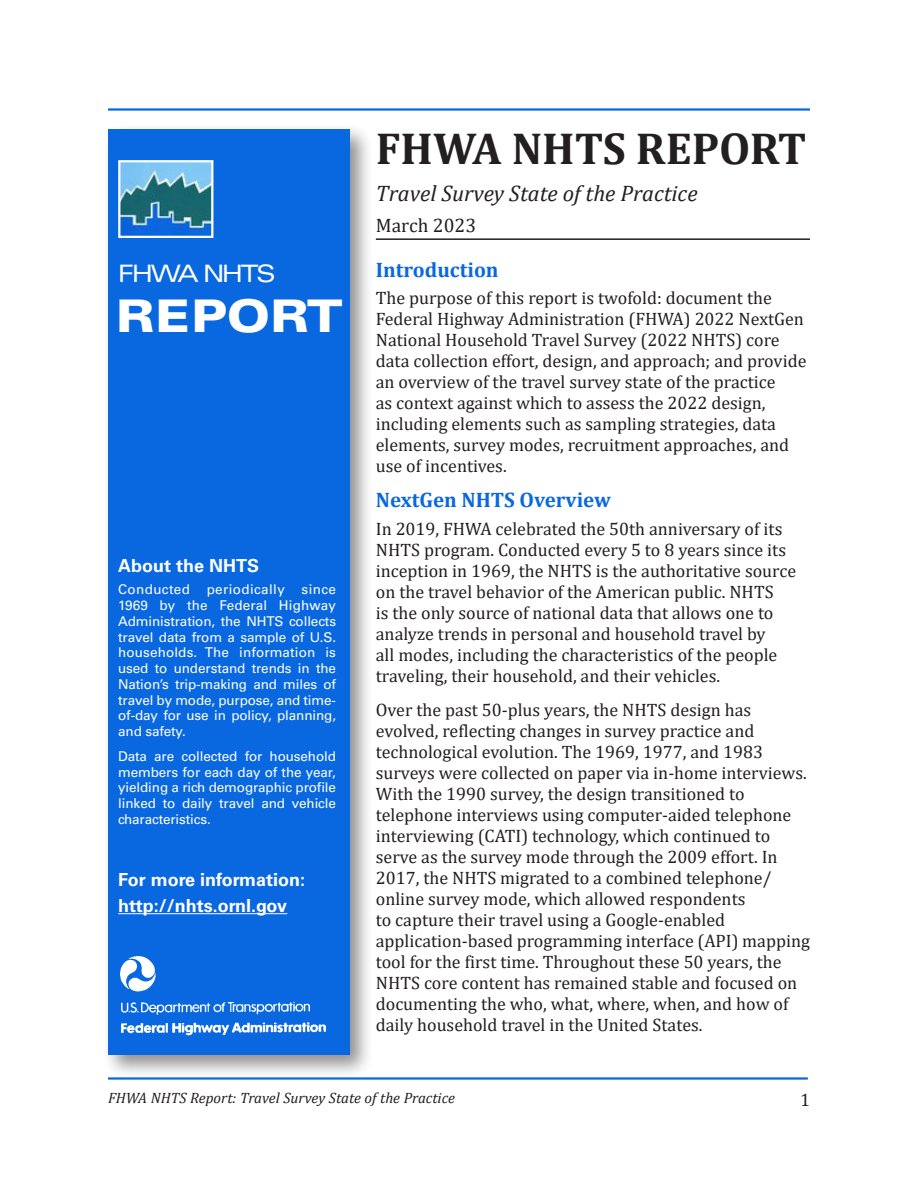
<style>
.page{position:relative;width:918px;height:1188px;background:#fff}
.page>*{position:absolute;margin:0;border:0;box-sizing:border-box;transform-origin:0 0}
.t1{font:700 45px "Cambria";color:#231f20}
.t2{font:900 expanded 45px "Univers LT Std";letter-spacing:-.015em;color:#fff}
.t3{font:expanded 24px "Univers LT Std";letter-spacing:-.1em;color:#fff}
.t4{font:italic 22.5px "Cambria";color:#231f20}
.t5{font:700 21px "Cambria";color:#0968e0}
.t6{font:19.5px "Cambria";color:#231f20}
.t7{font:18px/21px "Cambria";color:#231f20}
.t8{font:700 18px/26.2px "Univers LT Std";color:#fff}
.t9{font:italic 15px "Cambria";color:#231f20}
.t10{font:13.5px/15.8px "Univers LT Std";letter-spacing:-.01em;color:#fff;text-align:justify}
</style>
<div class="page">
<hr style="left:108px;top:108px;width:702px;height:3px;background:#0968e0">
<hr style="left:108px;top:1077px;width:700px;height:3px;background:#0968e0">
<div style="left:102px;top:123px;width:272px;height:956px;background:#231f20;opacity:.5"></div>
<div style="left:108px;top:129px;width:242px;height:925px;background:#0968e0"></div>
<img style="left:120px;top:956px;width:206px;height:80px">
<hr style="left:118px;top:913px;width:169px;height:1px;background:#fff">
<img style="left:121px;top:163px;width:89px;height:69px">
<div style="left:118px;top:160px;width:95px;height:78px;border:2px solid #fff"></div>
<hr style="left:376px;top:238px;width:434px;height:2px;background:#231f20">
<h2 class="t3" style="left:118px;top:259px;width:159px">FHWA NHTS</h2>
<h1 class="t2" style="left:115px;top:290px;width:230px">REPORT</h1>
<p class="t8" style="left:118px;top:552px;width:143px">About the NHTS</p>
<p class="t10" style="left:118px;top:582px;width:219px">Conducted periodically since 1969 by the Federal Highway Administration, the NHTS collects travel data from a sample of U.S. households. The information is used to understand trends in the Nation’s trip-making and miles of travel by mode, purpose, and time&shy;of-day for use in policy, planning, and safety.</p>
<p class="t10" style="left:118px;top:748px;width:219px">Data are collected for household members for each day of the year, yielding a rich demographic profile linked to daily travel and vehicle characteristics.</p>
<p class="t8" style="left:118px;top:866px;width:189px">For more information: http://nhts.ornl.gov</p>
<p class="t1" style="left:376px;top:117px;width:432px">FHWA NHTS REPORT</p>
<p class="t4" style="left:376px;top:177px;width:323px">Travel Survey State of the Practice</p>
<p class="t6" style="left:376px;top:214px;width:102px">March 2023</p>
<h2 class="t5" style="left:376px;top:255px;width:124px">Introduction</h2>
<p class="t7" style="left:376px;top:288px;width:432px">The purpose of this report is twofold: document the Federal Highway Administration (FHWA) 2022 NextGen National Household Travel Survey (2022 NHTS) core data collection effort, design, and approach; and provide an overview of the travel survey state of the practice<br>as context against which to assess the 2022 design, including elements such as sampling strategies, data elements, survey modes, recruitment approaches, and use of incentives.</p>
<h2 class="t5" style="left:376px;top:485px;width:237px">NextGen NHTS Overview</h2>
<p class="t7" style="left:376px;top:518px;width:422px">In 2019, FHWA celebrated the 50th anniversary of its NHTS program. Conducted every 5 to 8 years since its inception in 1969, the NHTS is the authoritative source on the travel behavior of the American public. NHTS<br>is the only source of national data that allows one to analyze trends in personal and household travel by<br>all modes, including the characteristics of the people traveling, their household, and their vehicles.</p>
<p class="t7" style="left:376px;top:700px;width:436px">Over the past 50-plus years, the NHTS design has evolved, reflecting changes in survey practice and technological evolution. The 1969, 1977, and 1983 surveys were collected on paper via in-home interviews.<br>With the 1990 survey, the design transitioned to telephone interviews using computer-aided telephone interviewing (CATI) technology, which continued to serve as the survey mode through the 2009 effort. In 2017, the NHTS migrated to a combined telephone/ online survey mode, which allowed respondents<br>to capture their travel using a Google-enabled application-based programming interface (API) mapping tool for the first time. Throughout these 50 years, the NHTS core content has remained stable and focused on documenting the who, what, where, when, and how of daily household travel in the United States.</p>
<p class="t9" style="left:108px;top:1088px;width:349px">FHWA NHTS Report: Travel Survey State of the Practice</p>
<p class="t7" style="left:800px;top:1089px;width:11px">1</p>
</div>
